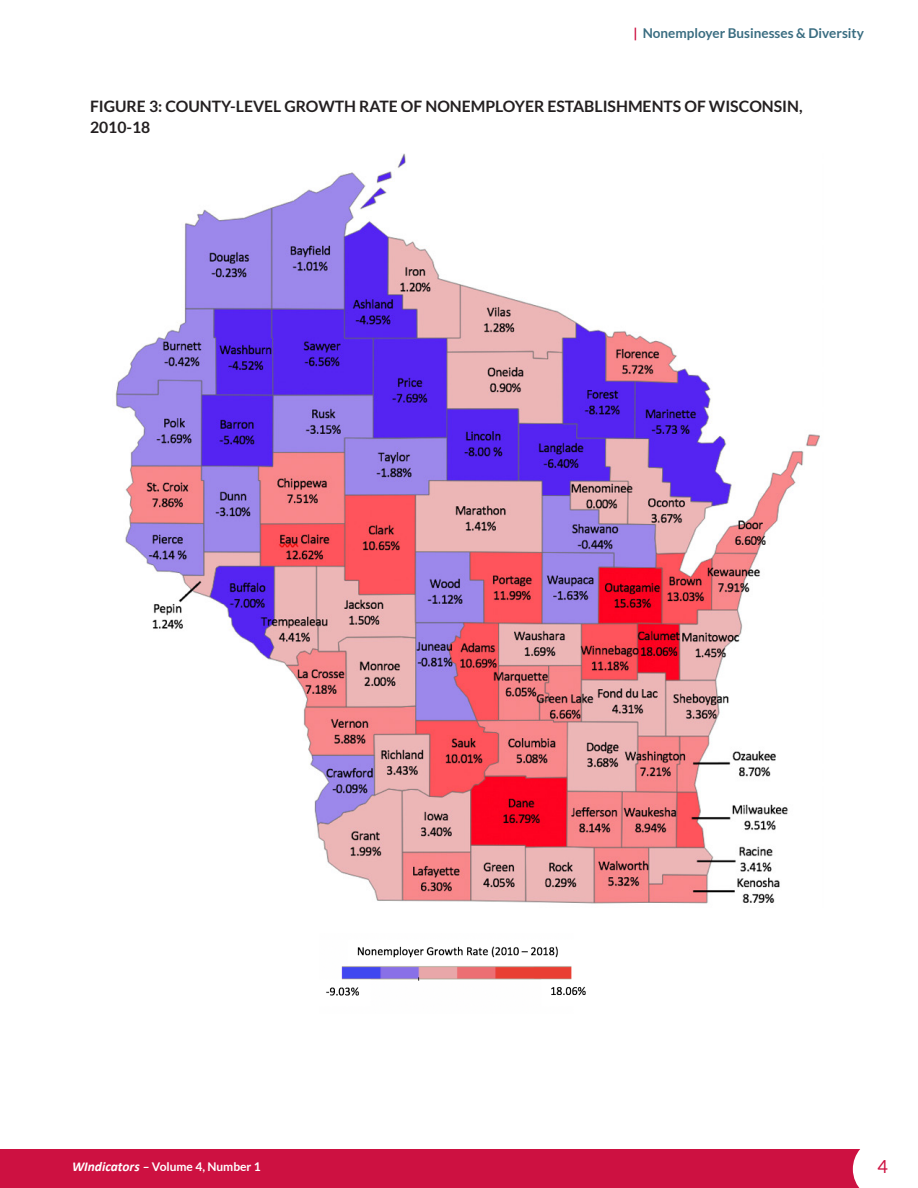
<style>
.page{position:relative;width:918px;height:1188px;background:#fff}
.page>*{position:absolute;margin:0;border:0;box-sizing:border-box;transform-origin:0 0}
.t1{font:18px "Lato";color:#cd1141}
.Figure___Heading{font:700 15.75px/21.8px "Lato";color:#231f20}
.t2{font:700 13.5px "Lato";color:#3a6d81}
.t3{font:700 12px "Lato";color:#fff}
.s1{color:#cd1141}
.s2{font-family:"Calibri";font-style:italic;font-size:13.5px}
</style>
<div class="page">
<div style="left:0;top:1149px;width:860px;height:39px;background:#cd1141"></div>
<img style="left:115px;top:153px;width:705px;height:751px">
<img style="left:326px;top:946px;width:260px;height:50px">
<p class="t2" style="left:633px;top:25px;width:232px"><span class="s1">|</span> Nonemployer Businesses &amp; Diversity</p>
<p class="Figure___Heading" style="left:90px;top:95px;width:714px">FIGURE 3: COUNTY-LEVEL GROWTH RATE OF NONEMPLOYER ESTABLISHMENTS OF WISCONSIN,<br>2010-18</p>
<p class="t3" style="left:72px;top:1160px;width:190px"><span class="s2">WIndicators</span> – Volume 4, Number 1</p>
<p class="t1" style="left:878px;top:1157px;width:12px">4</p>
</div>
